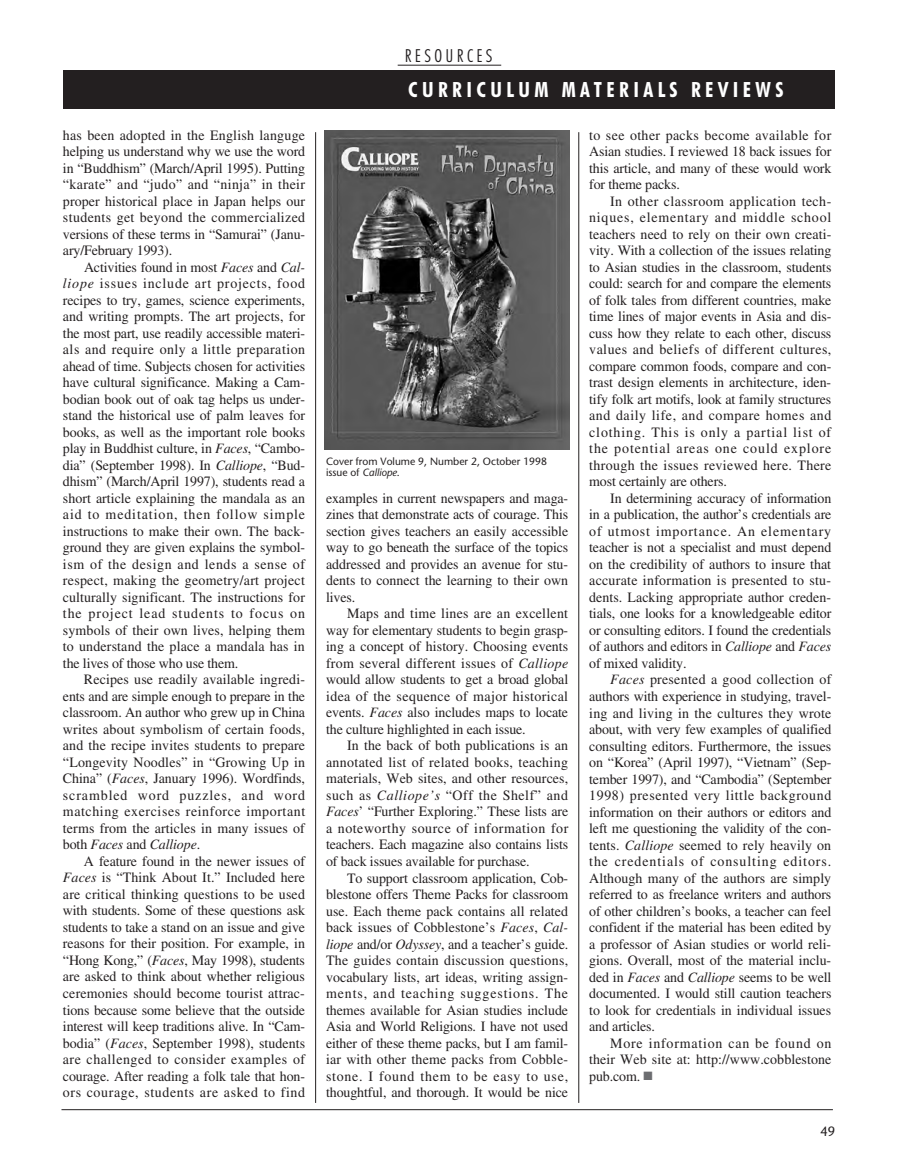
<style>
.page{position:relative;width:905px;height:1175px;background:#fff}
.page>*{position:absolute;margin:0;border:0;box-sizing:border-box;transform-origin:0 0}
.t1{font:700 condensed 21px "Futura BT";letter-spacing:.21em;color:#fff}
.t2{font:300 condensed 18px "Futura BT";letter-spacing:.185em;color:#231f20}
.t3{font:14.25px/16.5px "EAA Times";letter-spacing:-.01em;color:#231f20;text-align:justify}
.t4{font:13.5px "Stone Sans";color:#231f20;scale:.95 1}
.t5{font:10.5px/10.5px "Stone Sans";color:#231f20}
.s1{font-style:italic}
.s2{color:#6c6d70}
</style>
<div class="page">
<div style="left:63px;top:70px;width:771px;height:39px;background:#231f20"></div>
<hr style="left:397px;top:65px;width:104px;height:1px;background:#231f20">
<hr style="left:61px;top:1109px;width:771px;height:1px;background:#231f20">
<hr style="left:315px;top:132px;width:1px;height:970px;background:#231f20">
<hr style="left:578px;top:132px;width:1px;height:970px;background:#231f20">
<img style="left:324px;top:130px;width:245px;height:319px">
<p class="t3" style="left:63px;top:126px;width:244px">has been adopted in the English languge helping us understand why we use the word in “Buddhism” (March/April 1995). Putting “karate” and “judo” and “ninja” in their proper historical place in Japan helps our students get beyond the commercialized versions of these terms in “Samurai” (Janu&shy;ary/February 1993).</p>
<p class="t3" style="left:63px;top:258px;width:244px;text-indent:21px">Activities found in most <span class="s1">Faces</span> and <span class="s1">Cal&shy;liope</span> issues include art projects, food recipes to try, games, science experiments, and writing prompts. The art projects, for the most part, use readily accessible materi&shy;als and require only a little preparation ahead of time. Subjects chosen for activities have cultural significance. Making a Cam&shy;bodian book out of oak tag helps us under&shy;stand the historical use of palm leaves for books, as well as the important role books play in Buddhist culture, in <span class="s1">Faces</span>, “Cambo&shy;dia” (September 1998). In <span class="s1">Calliope</span>, “Bud&shy;dhism” (March/April 1997), students read a short article explaining the mandala as an aid to meditation, then follow simple instructions to make their own. The back&shy;ground they are given explains the symbol&shy;ism of the design and lends a sense of respect, making the geometry/art project culturally significant. The instructions for the project lead students to focus on symbols of their own lives, helping them to understand the place a mandala has in the lives of those who use them.</p>
<p class="t3" style="left:63px;top:671px;width:244px;text-indent:21px">Recipes use readily available ingredi&shy;ents and are simple enough to prepare in the classroom. An author who grew up in China writes about symbolism of certain foods, and the recipe invites students to prepare “Longevity Noodles” in “Growing Up in China” (<span class="s1">Faces</span>, January 1996). Wordfinds, scrambled word puzzles, and word matching exercises reinforce important terms from the articles in many issues of both <span class="s1">Faces</span> and <span class="s1">Calliope</span>.</p>
<p class="t3" style="left:63px;top:852px;width:244px;text-indent:21px">A feature found in the newer issues of <span class="s1">Faces</span> is “Think About It.” Included here are critical thinking questions to be used with students. Some of these questions ask students to take a stand on an issue and give reasons for their position. For example, in “Hong Kong,” (<span class="s1">Faces</span>, May 1998), students are asked to think about whether religious ceremonies should become tourist attrac&shy;tions because some believe that the outside interest will keep traditions alive. In “Cam&shy;bodia” (<span class="s1">Faces</span>, September 1998), students are challenged to consider examples of courage. After reading a folk tale that hon&shy;ors courage, students are asked to find</p>
<p class="t2" style="left:405px;top:45px;width:89px">RESOURCES</p>
<h1 class="t1" style="left:408px;top:76px;width:376px">CURRICULUM MATERIALS REVIEWS</h1>
<p class="t5" style="left:326px;top:456px;width:222px">Cover from Volume 9, Number 2, October 1998 issue of <span class="s1">Calliope</span>.</p>
<p class="t3" style="left:326px;top:489px;width:244px">examples in current newspapers and maga&shy;zines that demonstrate acts of courage. This section gives teachers an easily accessible way to go beneath the surface of the topics addressed and provides an avenue for stu&shy;dents to connect the learning to their own lives.</p>
<p class="t3" style="left:326px;top:605px;width:244px;text-indent:21px">Maps and time lines are an excellent way for elementary students to begin grasp&shy;ing a concept of history. Choosing events from several different issues of <span class="s1">Calliope </span>would allow students to get a broad global idea of the sequence of major historical events. <span class="s1">Faces</span> also includes maps to locate the culture highlighted in each issue.</p>
<p class="t3" style="left:326px;top:737px;width:244px;text-indent:21px">In the back of both publications is an annotated list of related books, teaching materials, Web sites, and other resources, such as <span class="s1">Calliope’s</span> “Off the Shelf” and <span class="s1">Faces</span>’ “Further Exploring.” These lists are a noteworthy source of information for teachers. Each magazine also contains lists of back issues available for purchase.</p>
<p class="t3" style="left:326px;top:869px;width:244px;text-indent:21px">To support classroom application, Cob&shy;blestone offers Theme Packs for classroom use. Each theme pack contains all related back issues of Cobblestone’s <span class="s1">Faces</span>, <span class="s1">Cal&shy;liope</span> and/or <span class="s1">Odyssey</span>, and a teacher’s guide.<br>The guides contain discussion questions, vocabulary lists, art ideas, writing assign&shy;ments, and teaching suggestions. The themes available for Asian studies include Asia and World Religions. I have not used either of these theme packs, but I am famil&shy;iar with other theme packs from Cobble&shy;stone. I found them to be easy to use, thoughtful, and thorough. It would be nice</p>
<p class="t3" style="left:589px;top:127px;width:244px">to see other packs become available for Asian studies. I reviewed 18 back issues for this article, and many of these would work for theme packs.</p>
<p class="t3" style="left:589px;top:193px;width:244px;text-indent:21px">In other classroom application tech&shy;niques, elementary and middle school teachers need to rely on their own creati&shy;vity. With a collection of the issues relating to Asian studies in the classroom, students could: search for and compare the elements of folk tales from different countries, make time lines of major events in Asia and dis&shy;cuss how they relate to each other, discuss values and beliefs of different cultures, compare common foods, compare and con&shy;trast design elements in architecture, iden&shy;tify folk art motifs, look at family structures and daily life, and compare homes and clothing. This is only a partial list of the potential areas one could explore through the issues reviewed here. There most certainly are others.</p>
<p class="t3" style="left:589px;top:490px;width:244px;text-indent:21px">In determining accuracy of information in a publication, the author’s credentials are of utmost importance. An elementary teacher is not a specialist and must depend on the credibility of authors to insure that accurate information is presented to stu&shy;dents. Lacking appropriate author creden&shy;tials, one looks for a knowledgeable editor or consulting editors. I found the credentials of authors and editors in <span class="s1">Calliope</span> and <span class="s1">Faces </span>of mixed validity.</p>
<p class="t3" style="left:589px;top:671px;width:244px;text-indent:21px"><span class="s1">Faces</span> presented a good collection of authors with experience in studying, travel&shy;ing and living in the cultures they wrote about, with very few examples of qualified consulting editors. Furthermore, the issues on “Korea” (April 1997), “Vietnam” (Sep&shy;tember 1997), and “Cambodia” (September 1998) presented very little background information on their authors or editors and left me questioning the validity of the con&shy;tents. <span class="s1">Calliope</span> seemed to rely heavily on the credentials of consulting editors.<br>Although many of the authors are simply referred to as freelance writers and authors of other children’s books, a teacher can feel confident if the material has been edited by a professor of Asian studies or world reli&shy;gions. Overall, most of the material inclu&shy;ded in <span class="s1">Faces</span> and <span class="s1">Calliope</span> seems to be well documented. I would still caution teachers to look for credentials in individual issues and articles.</p>
<p class="t3" style="left:589px;top:1034px;width:244px;text-indent:21px">More information can be found on their Web site at: http://www.cobblestone pub.com. <span class="s2">■</span></p>
<p class="t4" style="left:820px;top:1123px;width:17px">49</p>
</div>
